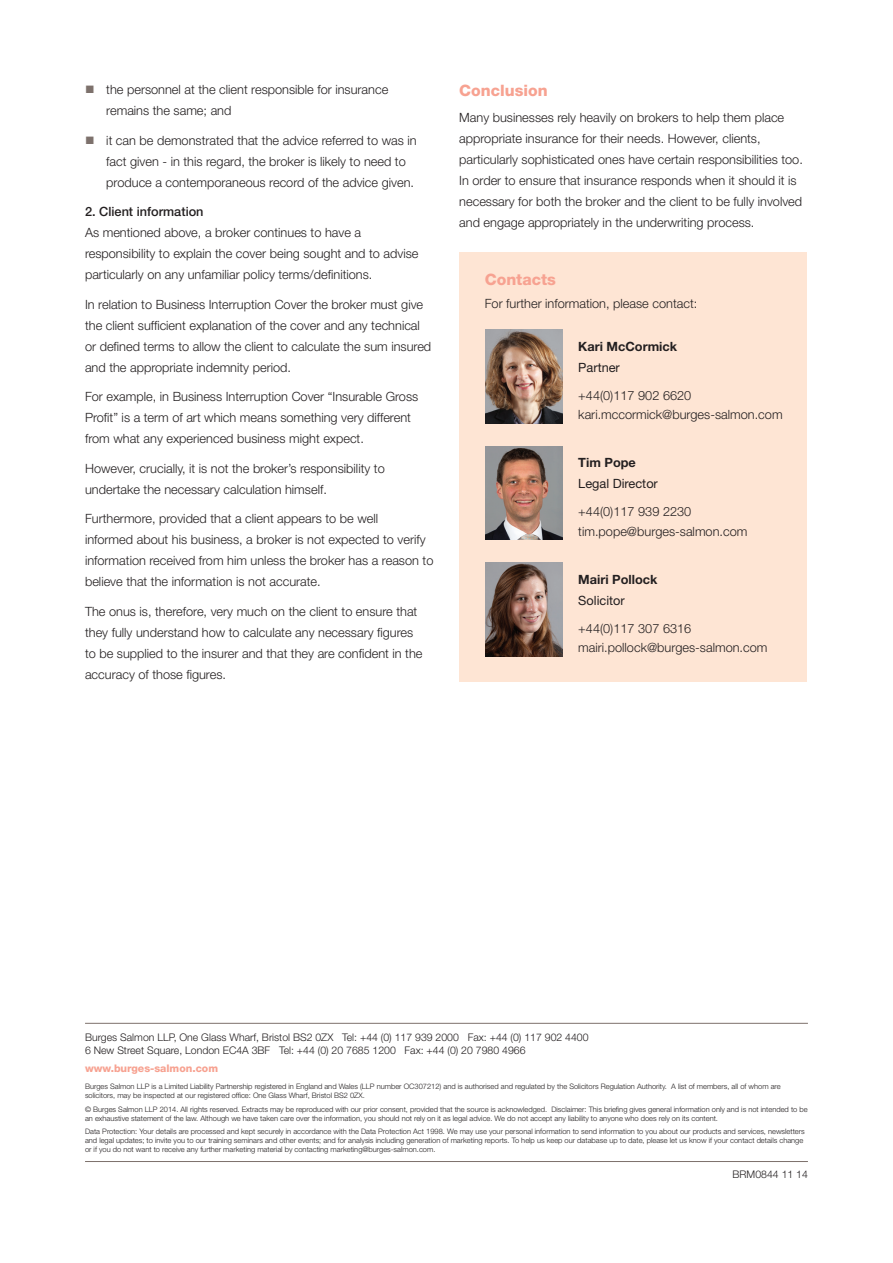
<style>
.page{position:relative;width:893px;height:1263px;background:#fff}
.page>*{position:absolute;margin:0;border:0;box-sizing:border-box;transform-origin:0 0}
.bodytext{font:800 15.75px "Helvetica Neue LT Std";color:#f7a291}
.subtitle_-_pink{font:800 15.75px "Helvetica Neue LT Std";color:#f7a291}
.bodytext-2{font:300 12.75px/21px "Helvetica Neue LT Std";color:#231f20}
.bodytext-3{font:700 12.75px/21px "Helvetica Neue LT Std";color:#231f20}
.bodytext-4{font:12.75px/21px "Helvetica Neue LT Std";color:#231f20}
.bodytext-5{font:500 12.75px "Helvetica Neue LT Std";color:#231f20}
.t1{font:300 10.5px/13.5px "Helvetica Neue LT Std";color:#231f20}
.t2{font:800 10.5px "Helvetica Neue LT Std";color:#f7a291}
.disclaimer{font:300 7.5px/9px "Helvetica Neue LT Std";color:#231f20}
.s1{font-weight:400}
.s2{font-weight:700}
</style>
<div class="page">
<div style="left:459px;top:252px;width:348px;height:430px;background:#fee5d4"></div>
<img style="left:486px;top:330px;width:76px;height:93px">
<img style="left:486px;top:446px;width:76px;height:94px">
<hr style="left:85px;top:1161px;width:723px;height:1px;background:#7d716c">
<hr style="left:85px;top:1023px;width:723px;height:1px;background:#7d716c">
<img style="left:486px;top:563px;width:76px;height:93px">
<p class="bodytext-2" style="left:106px;top:79px;width:283px">the personnel at the client responsible for insurance remains the same; and</p>
<p class="bodytext-2" style="left:106px;top:129px;width:312px">it can be demonstrated that the advice referred to was in fact given - in this regard, the broker is likely to need to produce a contemporaneous record of the advice given.</p>
<p class="bodytext-5" style="left:85px;top:204px;width:120px">2. Client information</p>
<p class="bodytext-2" style="left:85px;top:222px;width:335px">As mentioned above, a broker continues to have a responsibility to explain the cover being sought and to advise particularly on any unfamiliar policy terms/definitions.</p>
<p class="bodytext-2" style="left:85px;top:293px;width:348px">In relation to Business Interruption Cover the broker must give the client sufficient explanation of the cover and any technical or defined terms to allow the client to calculate the sum insured and the appropriate indemnity period.</p>
<p class="bodytext-2" style="left:85px;top:386px;width:335px">For example, in Business Interruption Cover “Insurable Gross<br>Profit” is a term of art which means something very different from what any experienced business might expect.</p>
<p class="bodytext-2" style="left:85px;top:457px;width:301px">However, crucially, it is not the broker’s responsibility to undertake the necessary calculation himself.</p>
<p class="bodytext-2" style="left:85px;top:508px;width:350px">Furthermore, provided that a client appears to be well<br>informed about his business, a broker is not expected to verify information received from him unless the broker has a reason to believe that the information is not accurate.</p>
<p class="bodytext-2" style="left:85px;top:600px;width:339px">The onus is, therefore, very much on the client to ensure that they fully understand how to calculate any necessary figures to be supplied to the insurer and that they are confident in the accuracy of those figures.</p>
<p class="bodytext" style="left:459px;top:81px;width:90px">Conclusion</p>
<p class="bodytext-2" style="left:459px;top:106px;width:345px">Many businesses rely heavily on brokers to help them place appropriate insurance for their needs. However, clients, particularly sophisticated ones have certain responsibilities too.<br>In order to ensure that insurance responds when it should it is necessary for both the broker and the client to be fully involved and engage appropriately in the underwriting process.</p>
<p class="subtitle_-_pink" style="left:485px;top:270px;width:73px">Contacts</p>
<p class="bodytext-2" style="left:485px;top:293px;width:214px">For further information, please contact:</p>
<p class="bodytext-3" style="left:578px;top:335px;width:100px">Kari McCormick<br><span class="s1">Partner</span></p>
<p class="bodytext-2" style="left:578px;top:385px;width:206px;line-height:19.5px">+44(0)117 902 6620 kari.mccormick@burges-salmon.com</p>
<p class="bodytext-4" style="left:578px;top:452px;width:81px"><span class="s2">Tim Pope<br></span>Legal Director</p>
<p class="bodytext-2" style="left:578px;top:502px;width:171px;line-height:19.5px">+44(0)117 939 2230 tim.pope@burges-salmon.com</p>
<p class="bodytext-3" style="left:578px;top:568px;width:81px">Mairi Pollock<br><span class="s1">Solicitor</span></p>
<p class="bodytext-2" style="left:578px;top:618px;width:191px;line-height:19.5px">+44(0)117 307 6316 mairi.pollock@burges-salmon.com</p>
<p class="t1" style="left:85px;top:1030px;width:505px">Burges Salmon LLP, One Glass Wharf, Bristol BS2 0ZX Tel: +44 (0) 117 939 2000 Fax: +44 (0) 117 902 4400<br>6 New Street Square, London EC4A 3BF Tel: +44 (0) 20 7685 1200 Fax: +44 (0) 20 7980 4966</p>
<p class="t2" style="left:85px;top:1062px;width:135px">www.burges-salmon.com</p>
<p class="disclaimer" style="left:85px;top:1082px;width:697px">Burges Salmon LLP is a Limited Liability Partnership registered in England and Wales (LLP number OC307212) and is authorised and regulated by the Solicitors Regulation Authority. A list of members, all of whom are solicitors, may be inspected at our registered office: One Glass Wharf, Bristol BS2 0ZX.</p>
<p class="disclaimer" style="left:85px;top:1104px;width:724px">© Burges Salmon LLP 2014. All rights reserved. Extracts may be reproduced with our prior consent, provided that the source is acknowledged. Disclaimer: This briefing gives general information only and is not intended to be an exhaustive statement of the law. Although we have taken care over the information, you should not rely on it as legal advice. We do not accept any liability to anyone who does rely on its content.</p>
<p class="disclaimer" style="left:85px;top:1126px;width:721px">Data Protection: Your details are processed and kept securely in accordance with the Data Protection Act 1998. We may use your personal information to send information to you about our products and services, newsletters and legal updates; to invite you to our training seminars and other events; and for analysis including generation of marketing reports. To help us keep our database up to date, please let us know if your contact details change or if you do not want to receive any further marketing material by contacting marketing@burges-salmon.com.</p>
<p class="t1" style="left:733px;top:1167px;width:77px">BRM0844 11 14</p>
</div>
